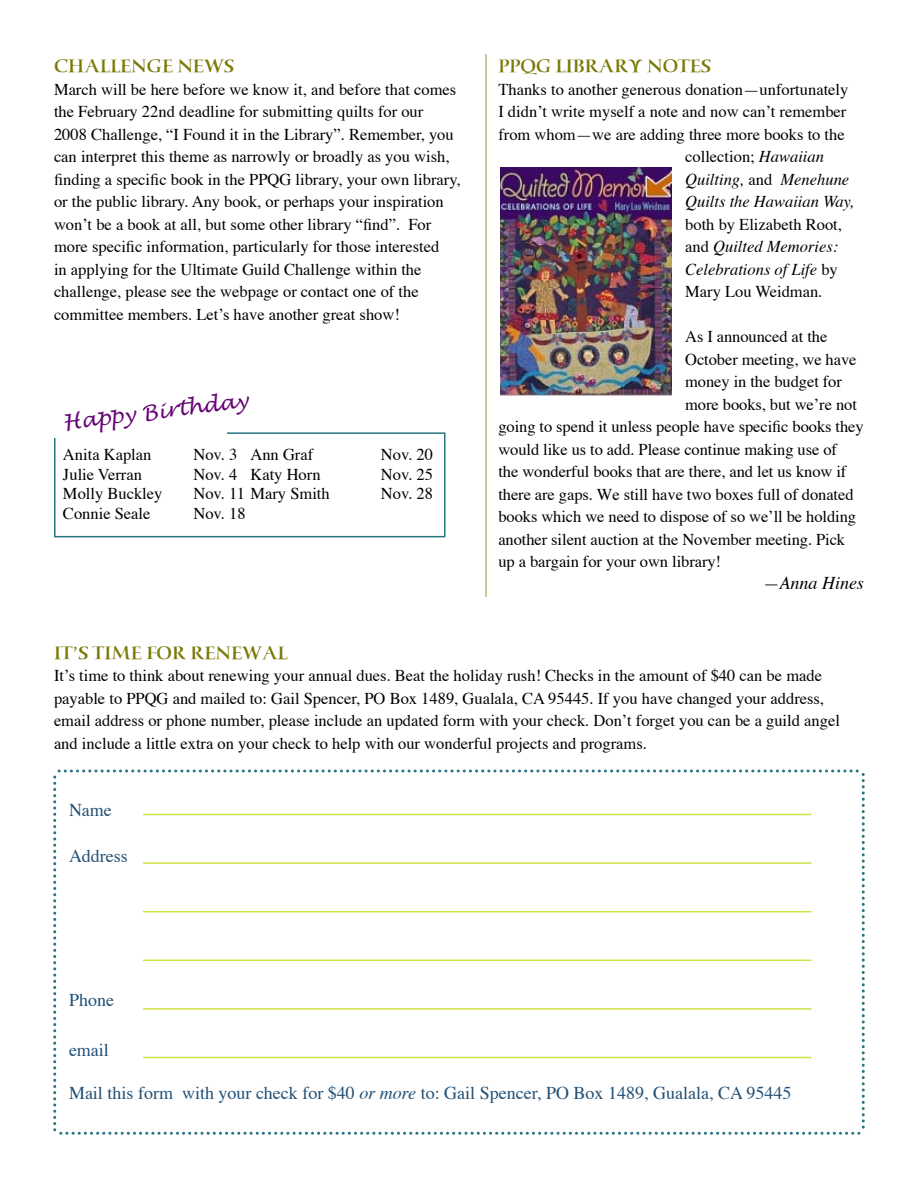
<style>
.page{position:relative;width:918px;height:1188px;background:#fff}
.page>*{position:absolute;margin:0;border:0;box-sizing:border-box;transform-origin:0 0}
.t1{font:italic 21px "Lucida Handwriting";color:#660475}
.t2{font:19.5px "Humana Serif Md ITCTT Medium";color:#7a7908}
.t3{font:18px "Times";color:#214f75}
.t4{font:italic 18px "Times";color:#000}
.t5{font:16.5px/22.5px "Times";color:#000}
.t6{font:italic 16.5px "Times";color:#000}
.s1{font-style:italic}
.s2{font-style:normal}
</style>
<div class="page">
<svg style="left:53px;top:770px;width:812px;height:365px"></svg>
<div style="left:54px;top:432px;width:391px;height:105px;border:2px solid #267581"></div>
<div style="left:54px;top:421px;width:172px;height:17px;background:#fff"></div>
<img style="left:501px;top:167px;width:171px;height:229px">
<hr style="left:486px;top:54px;width:1px;height:543px;background:#81a22e">
<hr style="left:118px;top:814px;width:694px;height:1px;background:#d2e145">
<hr style="left:118px;top:862px;width:694px;height:2px;background:#d2e145">
<hr style="left:118px;top:911px;width:694px;height:1px;background:#d2e145">
<hr style="left:118px;top:960px;width:694px;height:1px;background:#d2e145">
<hr style="left:118px;top:1008px;width:694px;height:2px;background:#d2e145">
<hr style="left:118px;top:1057px;width:694px;height:1px;background:#d2e145">
<div style="left:116px;top:805px;width:27px;height:265px;background:#fff"></div>
<p class="t2" style="left:54px;top:54px;width:182px">CHALLENGE NEWS</p>
<p class="t5" style="left:54px;top:79px;width:408px">March will be here before we know it, and before that comes the February 22nd deadline for submitting quilts for our<br>2008 Challenge, “I Found it in the Library”. Remember, you can interpret this theme as narrowly or broadly as you wish, finding a specific book in the PPQG library, your own library, or the public library. Any book, or perhaps your inspiration wonʼt be a book at all, but some other library “find”. For more specific information, particularly for those interested<br>in applying for the Ultimate Guild Challenge within the challenge, please see the webpage or contact one of the committee members. Letʼs have another great show!</p>
<p class="t1" style="left:61px;top:410px;width:188px;rotate:-7deg">Happy Birthday</p>
<p class="t5" style="left:250px;top:444px;width:64px">Ann Graf</p>
<p class="t5" style="left:381px;top:444px;width:54px">Nov. 20</p>
<p class="t5" style="left:250px;top:464px;width:72px">Katy Horn</p>
<p class="t5" style="left:381px;top:465px;width:54px;line-height:19.8px">Nov. 25<br>Nov. 28</p>
<p class="t5" style="left:63px;top:444px;width:90px">Anita Kaplan</p>
<p class="t5" style="left:193px;top:444px;width:45px">Nov. 3</p>
<p class="t5" style="left:63px;top:464px;width:80px">Julie Verran</p>
<p class="t5" style="left:193px;top:464px;width:45px">Nov. 4</p>
<p class="t5" style="left:63px;top:484px;width:101px">Molly Buckley</p>
<p class="t5" style="left:193px;top:484px;width:138px">Nov. 11 Mary Smith</p>
<p class="t5" style="left:63px;top:503px;width:89px">Connie Seale</p>
<p class="t5" style="left:193px;top:503px;width:54px">Nov. 18</p>
<p class="t2" style="left:498px;top:54px;width:215px">PPQG LIBRARY NOTES</p>
<p class="t5" style="left:498px;top:79px;width:352px">Thanks to another generous donation—unfortunately</p>
<p class="t5" style="left:498px;top:101px;width:350px">I didnʼt write myself a note and now canʼt remember</p>
<p class="t5" style="left:498px;top:124px;width:348px">from whom—we are adding three more books to the</p>
<p class="t5" style="left:685px;top:146px;width:140px">collection; <span class="s1">Hawaiian</span></p>
<p class="t6" style="left:685px;top:169px;width:166px">Quilting, <span class="s2">and</span> Menehune</p>
<p class="t6" style="left:685px;top:191px;width:170px">Quilts the Hawaiian Way,</p>
<p class="t5" style="left:685px;top:214px;width:158px">both by Elizabeth Root, and <span class="s1">Quilted Memories:<br>Celebrations of Life</span> by<br>Mary Lou Weidman.</p>
<p class="t5" style="left:685px;top:326px;width:144px">As I announced at the</p>
<p class="t5" style="left:685px;top:349px;width:173px">October meeting, we have</p>
<p class="t5" style="left:685px;top:371px;width:158px">money in the budget for</p>
<p class="t5" style="left:685px;top:394px;width:173px">more books, but weʼre not</p>
<p class="t5" style="left:498px;top:416px;width:367px">going to spend it unless people have specific books they</p>
<p class="t5" style="left:498px;top:439px;width:340px">would like us to add. Please continue making use of</p>
<p class="t5" style="left:498px;top:461px;width:350px">the wonderful books that are there, and let us know if</p>
<p class="t5" style="left:498px;top:484px;width:357px">there are gaps. We still have two boxes full of donated</p>
<p class="t5" style="left:498px;top:506px;width:359px">books which we need to dispose of so weʼll be holding</p>
<p class="t5" style="left:498px;top:529px;width:348px">another silent auction at the November meeting. Pick</p>
<p class="t5" style="left:498px;top:551px;width:224px">up a bargain for your own library!</p>
<p class="t4" style="left:764px;top:571px;width:102px">—Anna Hines</p>
<p class="t2" style="left:54px;top:641px;width:235px">IT’S TIME FOR RENEWAL</p>
<p class="t5" style="left:54px;top:665px;width:787px">Itʼs time to think about renewing your annual dues. Beat the holiday rush! Checks in the amount of $40 can be made payable to PPQG and mailed to: Gail Spencer, PO Box 1489, Gualala, CA 95445. If you have changed your address, email address or phone number, please include an updated form with your check. Donʼt forget you can be a guild angel and include a little extra on your check to help with our wonderful projects and programs.</p>
<p class="t3" style="left:69px;top:799px;width:44px">Name</p>
<p class="t3" style="left:69px;top:844px;width:60px">Address</p>
<p class="t3" style="left:69px;top:988px;width:46px">Phone</p>
<p class="t3" style="left:69px;top:1038px;width:41px">email</p>
<p class="t3" style="left:69px;top:1081px;width:724px">Mail this form with your check for $40 <span class="s1">or more</span> to: Gail Spencer, PO Box 1489, Gualala, CA 95445</p>
</div>
